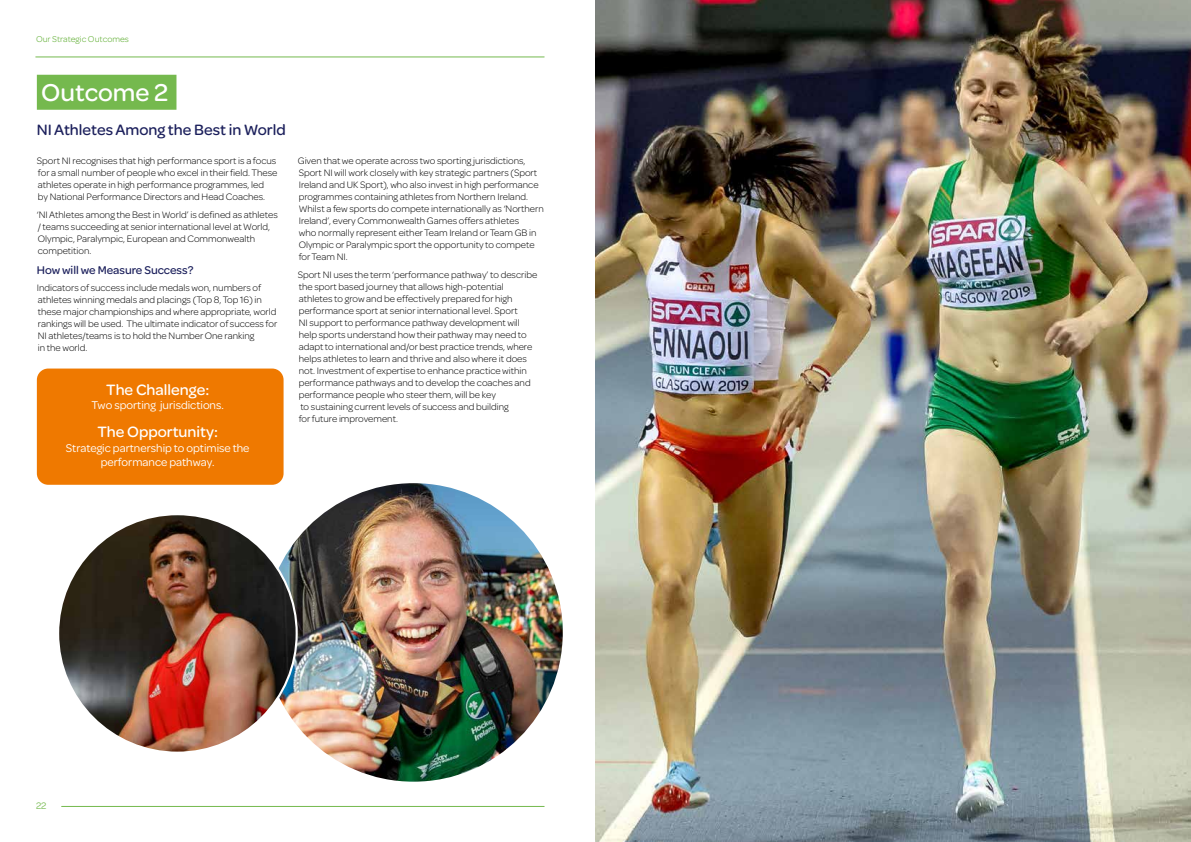
<style>
.page{position:relative;width:1191px;height:842px;background:#fff}
.page>*{position:absolute;margin:0;border:0;box-sizing:border-box;transform-origin:0 0}
.t1{font:500 26px "Omnes";color:#fff}
.t2{font:500 16px "Omnes";color:#1c205c}
.t3{font:500 16px "Omnes";color:#fff}
.t4{font:12px/14.4px "Omnes";color:#fff;text-align:center}
.t5{font:500 12px "Omnes";color:#1c205c}
.t6{font:300 10px/12px "Omnes";color:#000}
.t7{font:10px "Omnes";color:#75b94e}
.t8{font:9px "Omnes";color:#75b94e}
</style>
<div class="page">
<hr style="left:62px;top:806px;width:482px;height:1px;background:#75b94e">
<hr style="left:36px;top:57px;width:508px;height:1px;background:#75b94e">
<div style="left:37px;top:75px;width:139px;height:35px;background:#75b94e"></div>
<div style="left:37px;top:369px;width:246px;height:116px;background:#ef7900;border-radius:11px"></div>
<img style="left:595px;top:0;width:596px;height:842px">
<img style="left:271px;top:481px;width:291px;height:300px">
<img style="left:58px;top:514px;width:239px;height:239px;border-radius:119px">
<p class="t8" style="left:36px;top:34px;width:94px">Our Strategic Outcomes</p>
<h1 class="t1" style="left:41px;top:75px;width:128px">Outcome 2</h1>
<h2 class="t2" style="left:37px;top:118px;width:250px">NI Athletes Among the Best in World</h2>
<p class="t6" style="left:37px;top:154px;width:242px">Sport NI recognises that high performance sport is a focus for a small number of people who excel in their field. These athletes operate in high performance programmes, led<br>by National Performance Directors and Head Coaches.</p>
<p class="t6" style="left:37px;top:208px;width:242px">‘NI Athletes among the Best in World’ is defined as athletes / teams succeeding at senior international level at World, Olympic, Paralympic, European and Commonwealth competition.</p>
<p class="t5" style="left:37px;top:262px;width:158px">How will we Measure Success?</p>
<p class="t6" style="left:37px;top:282px;width:242px">Indicators of success include medals won, numbers of athletes winning medals and placings (Top 8, Top 16) in these major championships and where appropriate, world rankings will be used. The ultimate indicator of success for NI athletes/teams is to hold the Number One ranking<br>in the world.</p>
<h2 class="t3" style="left:106px;top:379px;width:105px">The Challenge:</h2>
<p class="t4" style="left:92px;top:398px;width:134px">Two sporting jurisdictions.</p>
<h2 class="t3" style="left:97px;top:421px;width:122px">The Opportunity:</h2>
<p class="t4" style="left:66px;top:440px;width:185px">Strategic partnership to optimise the performance pathway.</p>
<p class="t6" style="left:298px;top:154px;width:248px">Given that we operate across two sporting jurisdictions, Sport NI will work closely with key strategic partners (Sport Ireland and UK Sport), who also invest in high performance programmes containing athletes from Northern Ireland.<br>Whilst a few sports do compete internationally as ‘Northern Ireland’, every Commonwealth Games offers athletes<br>who normally represent either Team Ireland or Team GB in Olympic or Paralympic sport the opportunity to compete for Team NI.</p>
<p class="t6" style="left:298px;top:268px;width:241px">Sport NI uses the term ‘performance pathway’ to describe the sport based journey that allows high-potential athletes to grow and be effectively prepared for high performance sport at senior international level. Sport<br>NI support to performance pathway development will help sports understand how their pathway may need to adapt to international and/or best practice trends, where helps athletes to learn and thrive and also where it does not. Investment of expertise to enhance practice within performance pathways and to develop the coaches and performance people who steer them, will be key<br>to sustaining current levels of success and building<br>for future improvement.</p>
<p class="t7" style="left:36px;top:800px;width:12px">22</p>
</div>
